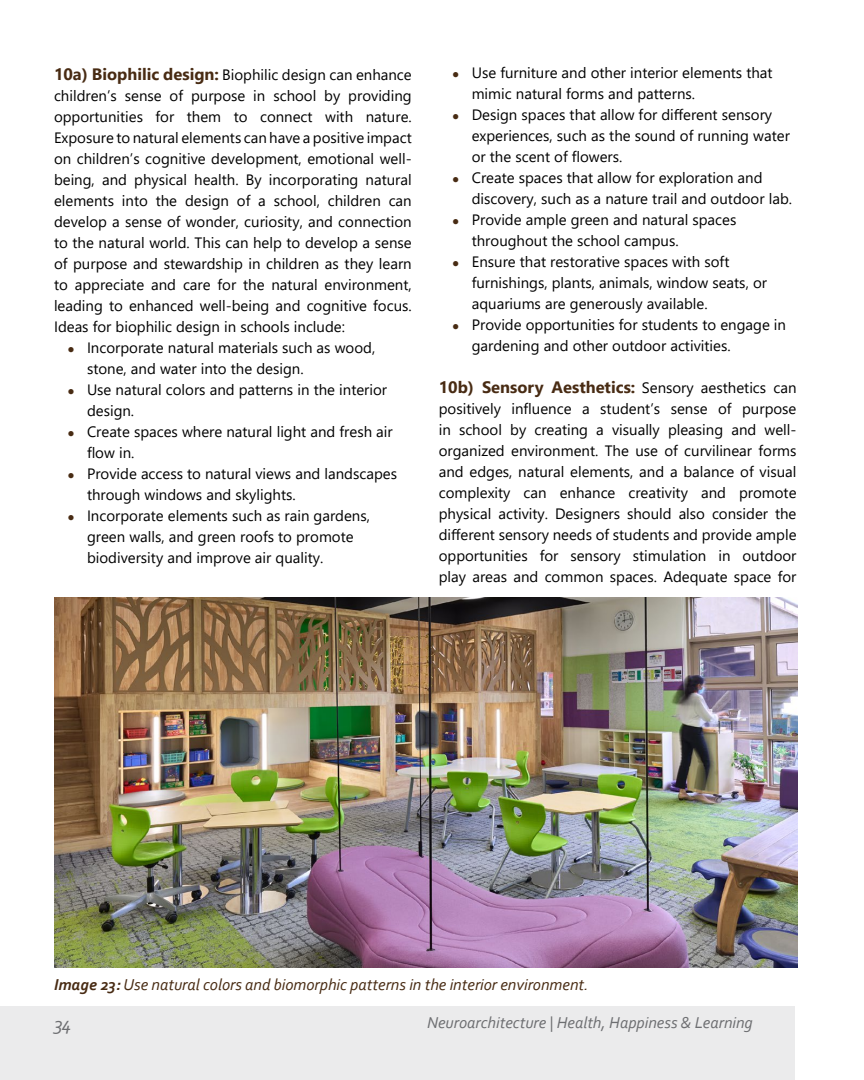
<style>
.page{position:relative;width:864px;height:1080px;background:#fff}
.page>*{position:absolute;margin:0;border:0;box-sizing:border-box;transform-origin:0 0}
.t1{font:italic 19.5px "Corbel";color:#6d6e71}
.t2{font:italic 16.5px "Corbel";color:#482b13}
.t3{font:italic 16.5px "Corbel";color:#6d6e71}
.t4{font:700 16.5px "Segoe UI";color:#482b13}
.t5{font:15px/21px "Segoe UI";color:#000}
.s1{font-weight:700;font-size:16.5px;color:#482b13}
.s2{font-size:12px;color:#482b13}
.s3{font-weight:400;font-size:15px;color:#000}
.s4{font-weight:700}
</style>
<div class="page">
<div style="left:0;top:1006px;width:795px;height:74px;background:#ebebec"></div>
<img style="left:54px;top:598px;width:744px;height:370px">
<p class="t5" style="left:54px;top:62px;width:359px;text-align:justify"><span class="s1">10a) Biophilic design:</span> Biophilic design can enhance children’s sense of purpose in school by providing opportunities for them to connect with nature.<br>Exposure to natural elements can have a positive impact on children’s cognitive development, emotional well&shy;being, and physical health. By incorporating natural elements into the design of a school, children can develop a sense of wonder, curiosity, and connection to the natural world. This can help to develop a sense of purpose and stewardship in children as they learn to appreciate and care for the natural environment, leading to enhanced well-being and cognitive focus.<br>Ideas for biophilic design in schools include:</p>
<p class="t5" style="left:87px;top:335px;width:290px;text-indent:-20px"><span class="s2">●</span> Incorporate natural materials such as wood, stone, and water into the design.</p>
<p class="t5" style="left:87px;top:377px;width:302px;text-indent:-20px"><span class="s2">●</span> Use natural colors and patterns in the interior design.</p>
<p class="t5" style="left:87px;top:419px;width:307px;text-indent:-20px"><span class="s2">●</span> Create spaces where natural light and fresh air flow in.</p>
<p class="t5" style="left:87px;top:461px;width:312px;text-indent:-20px"><span class="s2">●</span> Provide access to natural views and landscapes through windows and skylights.</p>
<p class="t5" style="left:87px;top:503px;width:285px;text-indent:-20px"><span class="s2">●</span> Incorporate elements such as rain gardens, green walls, and green roofs to promote biodiversity and improve air quality.</p>
<p class="t5" style="left:472px;top:61px;width:302px;text-indent:-20px"><span class="s2">●</span> Use furniture and other interior elements that mimic natural forms and patterns.</p>
<p class="t5" style="left:472px;top:103px;width:320px;text-indent:-20px"><span class="s2">●</span> Design spaces that allow for different sensory experiences, such as the sound of running water or the scent of flowers.</p>
<p class="t5" style="left:472px;top:166px;width:322px;text-indent:-20px"><span class="s2">●</span> Create spaces that allow for exploration and discovery, such as a nature trail and outdoor lab.</p>
<p class="t5" style="left:472px;top:208px;width:266px;text-indent:-20px"><span class="s2">●</span> Provide ample green and natural spaces throughout the school campus.</p>
<p class="t5" style="left:472px;top:250px;width:297px;text-indent:-20px"><span class="s2">●</span> Ensure that restorative spaces with soft furnishings, plants, animals, window seats, or aquariums are generously available.</p>
<p class="t5" style="left:472px;top:313px;width:316px;text-indent:-20px"><span class="s2">●</span> Provide opportunities for students to engage in gardening and other outdoor activities.</p>
<p class="t4" style="left:439px;top:372px;width:359px">10b) Sensory Aesthetics: <span class="s3">Sensory aesthetics can</span></p>
<p class="t5" style="left:439px;top:397px;width:359px;text-align:justify">positively influence a student’s sense of purpose in school by creating a visually pleasing and well&shy;organized environment. The use of curvilinear forms and edges, natural elements, and a balance of visual complexity can enhance creativity and promote physical activity. Designers should also consider the different sensory needs of students and provide ample opportunities for sensory stimulation in outdoor play areas and common spaces. Adequate space for</p>
<p class="t2" style="left:54px;top:974px;width:536px"><span class="s4">Image 23:</span> Use natural colors and biomorphic patterns in the interior environment.</p>
<h1 class="t1" style="left:54px;top:1011px;width:19px">34</h1>
<p class="t3" style="left:427px;top:1013px;width:327px">Neuroarchitecture | Health, Happiness &amp; Learning</p>
</div>
